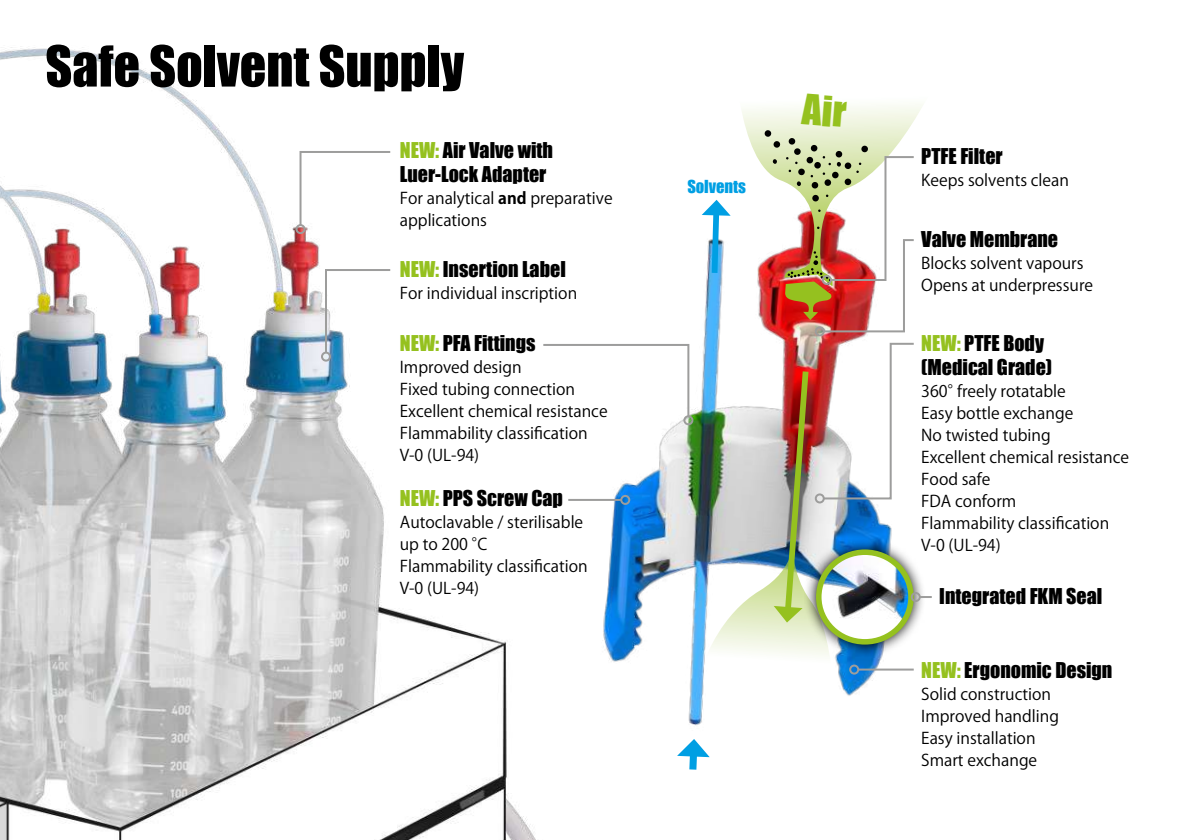
<style>
.page{position:relative;width:1191px;height:840px;background:#fff}
.page>*{position:absolute;margin:0;border:0;box-sizing:border-box;transform-origin:0 0}
.t1{font:52px "Impact";color:#000}
.t2{font:20px/24px "Impact";color:#000}
.t3{font:16.4px "Impact";color:#009fe3}
.t4{font:16px/22px "Koz Go Pr 6 N";color:#000}
.s1{color:#95c11f}
.s2{font-weight:700}
</style>
<div class="page">
<img style="left:0;top:46px;width:536px;height:793px">
<svg style="left:689px;top:767px;width:8px;height:3px"></svg>
<img style="left:520px;top:167px;width:412px;height:600px">
<svg style="left:701px;top:200px;width:29px;height:79px"></svg>
<svg style="left:734px;top:104px;width:198px;height:182px"></svg>
<div style="left:764px;top:130px;width:7px;height:7px;background:#000;border-radius:50%"></div>
<div style="left:788px;top:138px;width:7px;height:7px;background:#000;border-radius:50%"></div>
<div style="left:773px;top:141px;width:7px;height:7px;background:#000;border-radius:50%"></div>
<svg style="left:810px;top:144px;width:7px;height:8px"></svg>
<div style="left:794px;top:148px;width:7px;height:7px;background:#000;border-radius:50%"></div>
<div style="left:861px;top:145px;width:7px;height:7px;background:#000;border-radius:50%"></div>
<svg style="left:835px;top:150px;width:7px;height:8px"></svg>
<svg style="left:772px;top:159px;width:5px;height:5px"></svg>
<svg style="left:298px;top:150px;width:94px;height:77px"></svg>
<div style="left:295px;top:224px;width:10px;height:10px;border:2px solid #9d9d9c;border-radius:50%"></div>
<svg style="left:324px;top:268px;width:68px;height:86px"></svg>
<div style="left:321px;top:351px;width:10px;height:10px;border:2px solid #9d9d9c;border-radius:50%"></div>
<svg style="left:541px;top:343px;width:149px;height:75px"></svg>
<div style="left:683px;top:415px;width:10px;height:10px;border:2px solid #9d9d9c;border-radius:50%"></div>
<img style="left:784px;top:155px;width:131px;height:178px">
<div style="left:814px;top:326px;width:10px;height:10px;border:2px solid #9d9d9c;border-radius:50%"></div>
<hr style="left:568px;top:498px;width:53px;height:2px;background:#9d9d9c">
<div style="left:620px;top:494px;width:10px;height:10px;border:2px solid #9d9d9c;border-radius:50%"></div>
<img style="left:705px;top:341px;width:226px;height:340px">
<div style="left:910px;top:591px;width:10px;height:10px;border:2px solid #9d9d9c;border-radius:50%"></div>
<svg style="left:801px;top:104px;width:45px;height:23px"></svg>
<h1 class="t1" style="left:45px;top:26px;width:420px">Safe Solvent Supply</h1>
<p class="t2" style="left:400px;top:138px;width:155px"><span class="s1">NEW:</span> Air Valve with<br>Luer-Lock Adapter</p>
<p class="t4" style="left:400px;top:187px;width:214px">For analytical <span class="s2">and</span> preparative applications</p>
<p class="t2" style="left:400px;top:256px;width:167px"><span class="s1">NEW:</span> Insertion Label</p>
<p class="t4" style="left:400px;top:282px;width:179px">For individual inscription</p>
<p class="t2" style="left:400px;top:330px;width:137px"><span class="s1">NEW:</span> PFA Fittings</p>
<p class="t4" style="left:400px;top:356px;width:209px">Improved design<br>Fixed tubing connection<br>Excellent chemical resistance<br>Flammability classification<br>V-0 (UL-94)</p>
<p class="t2" style="left:400px;top:485px;width:164px"><span class="s1">NEW:</span> PPS Screw Cap</p>
<p class="t4" style="left:400px;top:511px;width:189px">Autoclavable / sterilisable up to 200 °C<br>Flammability classification<br>V-0 (UL-94)</p>
<p class="t3" style="left:687px;top:173px;width:60px;rotate:1deg">Solvents</p>
<p class="t2" style="left:921px;top:143px;width:83px">PTFE Filter</p>
<p class="t4" style="left:921px;top:169px;width:149px">Keeps solvents clean</p>
<p class="t2" style="left:921px;top:226px;width:138px">Valve Membrane</p>
<p class="t4" style="left:921px;top:252px;width:173px">Blocks solvent vapours<br>Opens at underpressure</p>
<p class="t2" style="left:921px;top:330px;width:132px"><span class="s1">NEW:</span> PTFE Body (Medical Grade)</p>
<p class="t4" style="left:921px;top:380px;width:209px">360°freely rotatable<br>Easy bottle exchange<br>No twisted tubing<br>Excellent chemical resistance<br>Food safe<br>FDA conform<br>Flammability classification<br>V-0 (UL-94)</p>
<p class="t2" style="left:939px;top:583px;width:165px">Integrated FKM Seal</p>
<p class="t2" style="left:921px;top:657px;width:193px"><span class="s1">NEW:</span> Ergonomic Design</p>
<p class="t4" style="left:921px;top:683px;width:139px">Solid construction<br>Improved handling<br>Easy installation<br>Smart exchange</p>
</div>
